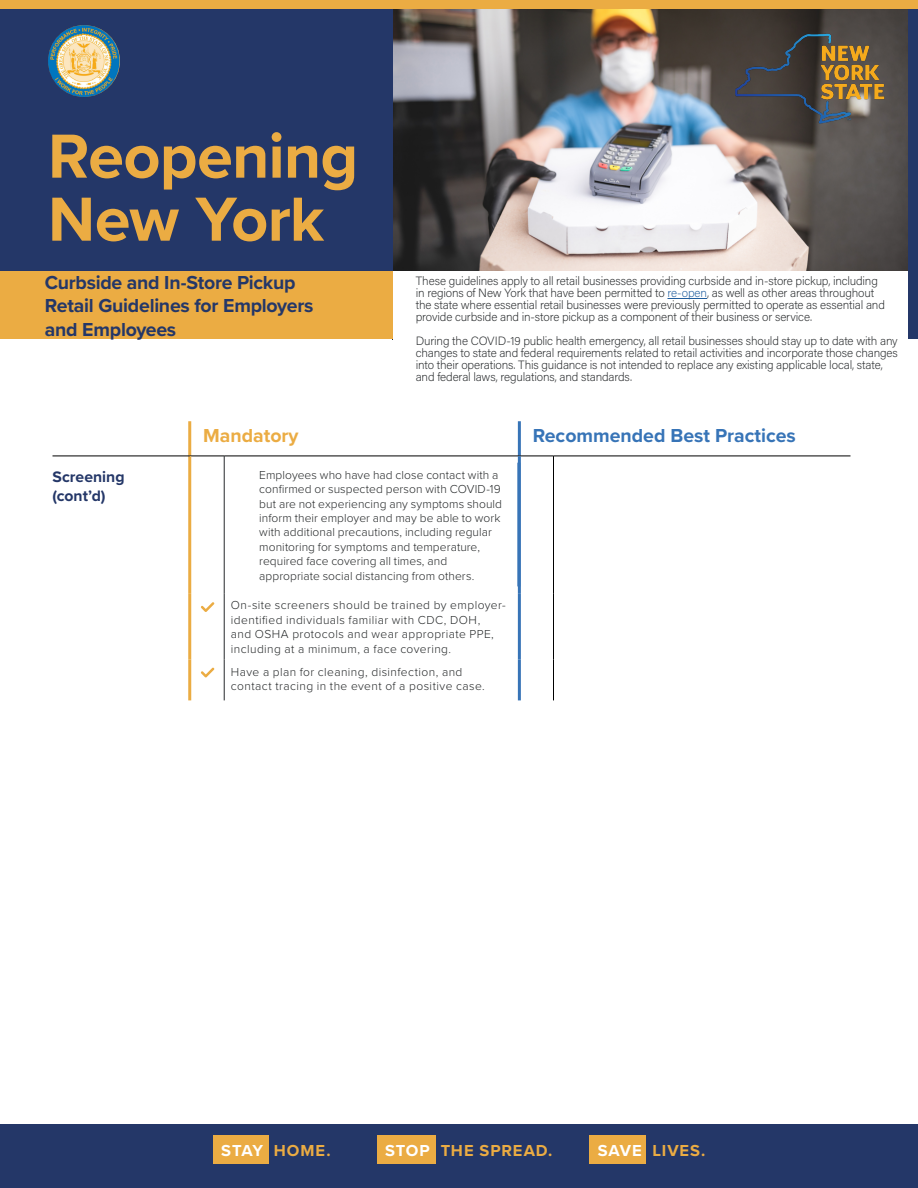
<style>
.page{position:relative;width:918px;height:1188px;background:#fff}
.page>*{position:absolute;margin:0;border:0;box-sizing:border-box;transform-origin:0 0}
.t1{font:700 64.5px/63px "Proxima Nova";letter-spacing:-.01em;color:#ebac43}
.t2{font:700 19.5px/23.4px "Proxima Nova";letter-spacing:-.015em;color:#243768}
.t3{font:700 19.5px "Proxima Nova";color:#3774b7}
.t4{font:700 19.5px "Proxima Nova";color:#ebac43}
.t5{font:700 16.5px "Proxima Nova";letter-spacing:.055em;color:#ebac43}
.t6{font:700 15.75px/18.9px "Proxima Nova";color:#243768}
.t7{font:200 12px/12px "Acumin Pro";letter-spacing:-.01em;color:#26292b}
.t8{font:300 12px/14.4px "Proxima Nova";letter-spacing:.01em;color:#26292a}
.t9{font:300 12px/14.4px "Proxima Nova";letter-spacing:.035em;color:#26292a}
.s1{color:#215e9e}
.s2{color:#fff}
</style>
<div class="page">
<img style="left:393px;top:9px;width:515px;height:262px">
<div style="left:0;top:9px;width:393px;height:330px;background:#243768"></div>
<div style="left:0;top:272px;width:395px;height:67px;background:#ebac43"></div>
<div style="left:393px;top:272px;width:515px;height:80px;background:#fff"></div>
<img style="left:730px;top:28px;width:159px;height:100px">
<img style="left:48px;top:25px;width:72px;height:72px;border-radius:36px">
<div style="left:908px;top:9px;width:10px;height:330px;background:#243768"></div>
<div style="left:0;top:0;width:918px;height:9px;background:#ebac43"></div>
<hr style="left:518px;top:421px;width:3px;height:35px;background:#3774b7">
<hr style="left:188px;top:421px;width:3px;height:35px;background:#ebac43">
<hr style="left:190px;top:456px;width:34px;height:1px;background:#000">
<hr style="left:224px;top:456px;width:295px;height:1px;background:#000">
<hr style="left:519px;top:456px;width:35px;height:1px;background:#000">
<hr style="left:554px;top:456px;width:296px;height:1px;background:#000">
<hr style="left:188px;top:456px;width:3px;height:137px;background:#ebac43">
<hr style="left:224px;top:456px;width:1px;height:137px;background:#26292b">
<hr style="left:518px;top:456px;width:3px;height:137px;background:#3774b7">
<hr style="left:553px;top:456px;width:1px;height:137px;background:#000">
<hr style="left:224px;top:593px;width:1px;height:66px;background:#26292b">
<hr style="left:518px;top:593px;width:3px;height:66px;background:#3774b7">
<hr style="left:553px;top:593px;width:1px;height:66px;background:#000">
<hr style="left:224px;top:659px;width:1px;height:41px;background:#26292b">
<hr style="left:518px;top:659px;width:3px;height:41px;background:#3774b7">
<hr style="left:553px;top:659px;width:1px;height:41px;background:#000">
<hr style="left:52px;top:456px;width:138px;height:1px;background:#000">
<hr style="left:188px;top:593px;width:3px;height:66px;background:#ebac43">
<hr style="left:188px;top:659px;width:3px;height:41px;background:#ebac43">
<hr style="left:517px;top:463px;width:3px;height:123px;background:#3774b7">
<svg style="left:200px;top:667px;width:15px;height:11px"></svg>
<svg style="left:201px;top:602px;width:14px;height:10px"></svg>
<hr style="left:667px;top:298px;width:40px;height:1px;background:#215e9e">
<div style="left:0;top:1125px;width:918px;height:63px;background:#243768"></div>
<div style="left:213px;top:1135px;width:56px;height:29px;background:#ebac43"></div>
<div style="left:377px;top:1135px;width:59px;height:29px;background:#ebac43"></div>
<div style="left:590px;top:1135px;width:56px;height:29px;background:#ebac43"></div>
<h1 class="t1" style="left:48px;top:123px;width:312px">Reopening<br>New York</h1>
<h2 class="t2" style="left:45px;top:270px;width:270px">Curbside and In-Store Pickup<br>Retail Guidelines for Employers and Employees</h2>
<p class="t7" style="left:416px;top:275px;width:471px">These guidelines apply to all retail businesses providing curbside and in-store pickup, including in regions of New York that have been permitted to <span class="s1">re-open</span>, as well as other areas throughout the state where essential retail businesses were previously permitted to operate as essential and provide curbside and in-store pickup as a component of their business or service.</p>
<p class="t7" style="left:416px;top:335px;width:484px">During the COVID-19 public health emergency, all retail businesses should stay up to date with any changes to state and federal requirements related to retail activities and incorporate those changes into their operations. This guidance is not intended to replace any existing applicable local, state, and federal laws, regulations, and standards.</p>
<h2 class="t4" style="left:203px;top:421px;width:97px">Mandatory</h2>
<h2 class="t3" style="left:533px;top:421px;width:265px">Recommended Best Practices</h2>
<h3 class="t6" style="left:52px;top:467px;width:74px">Screening (cont’d)</h3>
<p class="t8" style="left:259px;top:467px;width:244px">Employees who have had close contact with a confirmed or suspected person with COVID-19 but are not experiencing any symptoms should inform their employer and may be able to work with additional precautions, including regular monitoring for symptoms and temperature, required face covering all times, and appropriate social distancing from others.</p>
<p class="t9" style="left:231px;top:598px;width:276px">On-site screeners should be trained by employer&shy;identified individuals familiar with CDC, DOH,<br>and OSHA protocols and wear appropriate PPE, including at a minimum, a face covering.</p>
<p class="t9" style="left:231px;top:664px;width:255px">Have a plan for cleaning, disinfection, and contact tracing in the event of a positive case.</p>
<h3 class="t5" style="left:221px;top:1138px;width:111px"><span class="s2">STAY</span> HOME.</h3>
<h3 class="t5" style="left:385px;top:1138px;width:169px"><span class="s2">STOP</span> THE SPREAD.</h3>
<h3 class="t5" style="left:598px;top:1138px;width:109px"><span class="s2">SAVE</span> LIVES.</h3>
</div>
